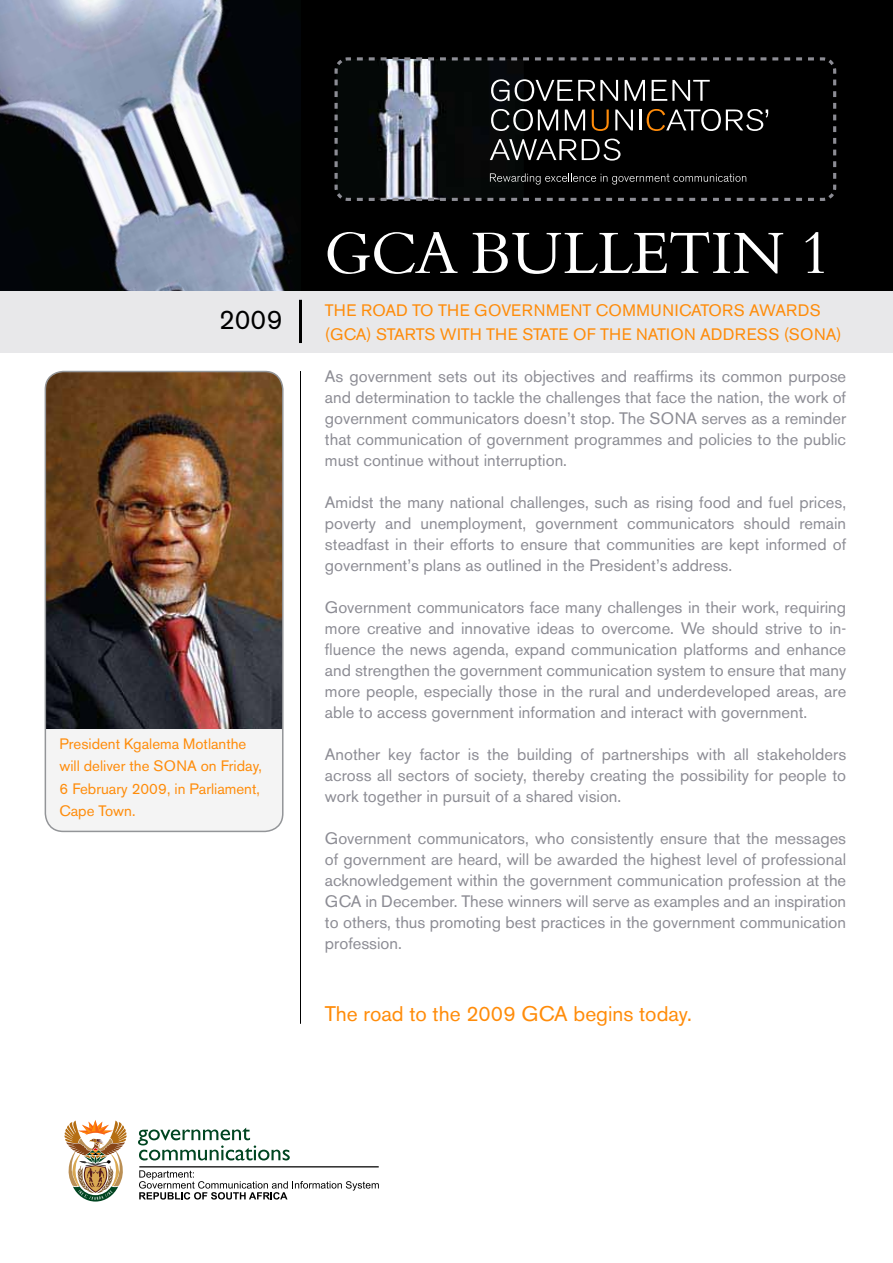
<style>
.page{position:relative;width:893px;height:1263px;background:#fff}
.page>*{position:absolute;margin:0;border:0;box-sizing:border-box;transform-origin:0 0}
.t1{font:60px "Aldine 401 BT Roman A";color:#fff}
.t2{font:27px "Akzidenz Grotesk BE";color:#000}
.t3{font:21px "Akzidenz Grotesk BE";color:#ff8c0a}
.t4{font:16.5px/21px "Akzidenz Grotesk BE";color:#8c8c94;text-align:justify}
.t5{font:16.5px/24px "Akzidenz Grotesk BE";letter-spacing:.02em;color:#ff8c0a}
.t6{font:15px/22.5px "Akzidenz Grotesk BE";color:#ff8c0a}
</style>
<div class="page">
<div style="left:0;top:41px;width:893px;height:312px;background:#e8e8ea"></div>
<div style="left:0;top:0;width:893px;height:291px;background:#000"></div>
<svg style="left:334px;top:57px;width:503px;height:144px"></svg>
<hr style="left:300px;top:371px;width:1px;height:653px;background:#000">
<hr style="left:299px;top:300px;width:3px;height:43px;background:#000">
<svg style="left:64px;top:1120px;width:63px;height:81px"></svg>
<hr style="left:139px;top:1166px;width:240px;height:1px;background:#000">
<svg style="left:139px;top:1170px;width:240px;height:29px"></svg>
<svg style="left:138px;top:1127px;width:152px;height:33px"></svg>
<img style="left:0;top:0;width:293px;height:291px">
<div style="left:45px;top:371px;width:238px;height:460px;background:#f4f4f4;border-radius:18px"></div>
<img style="left:45px;top:371px;width:236px;height:358px">
<div style="left:45px;top:371px;width:239px;height:461px;border:2px solid #939598;border-radius:18px"></div>
<h2 class="t2" style="left:219px;top:309px;width:65px">2009</h2>
<p class="t6" style="left:60px;top:734px;width:204px">President Kgalema Motlanthe will deliver the SONA on Friday,<br>6 February 2009, in Parliament,<br>Cape Town.</p>
<h1 class="t1" style="left:325px;top:232px;width:506px">GCA BULLETIN 1</h1>
<p class="t5" style="left:325px;top:300px;width:518px">THE ROAD TO THE GOVERNMENT COMMUNICATORS AWARDS (GCA) STARTS WITH THE STATE OF THE NATION ADDRESS (SONA)</p>
<p class="t4" style="left:325px;top:368px;width:523px">As government sets out its objectives and reaffirms its common purpose and determination to tackle the challenges that face the nation, the work of government communicators doesn’t stop. The SONA serves as a reminder that communication of government programmes and policies to the public must continue without interruption.</p>
<p class="t4" style="left:325px;top:494px;width:523px">Amidst the many national challenges, such as rising food and fuel prices, poverty and unemployment, government communicators should remain steadfast in their efforts to ensure that communities are kept informed of government’s plans as outlined in the President’s address.</p>
<p class="t4" style="left:325px;top:599px;width:523px">Government communicators face many challenges in their work, requiring more creative and innovative ideas to overcome. We should strive to in&shy;fluence the news agenda, expand communication platforms and enhance and strengthen the government communication system to ensure that many more people, especially those in the rural and underdeveloped areas, are able to access government information and interact with government.</p>
<p class="t4" style="left:325px;top:746px;width:523px">Another key factor is the building of partnerships with all stakeholders across all sectors of society, thereby creating the possibility for people to work together in pursuit of a shared vision.</p>
<p class="t4" style="left:325px;top:830px;width:523px">Government communicators, who consistently ensure that the messages of government are heard, will be awarded the highest level of professional acknowledgement within the government communication profession at the GCA in December. These winners will serve as examples and an inspiration to others, thus promoting best practices in the government communication profession.</p>
<p class="t3" style="left:325px;top:1006px;width:369px">The road to the 2009 GCA begins today.</p>
</div>
